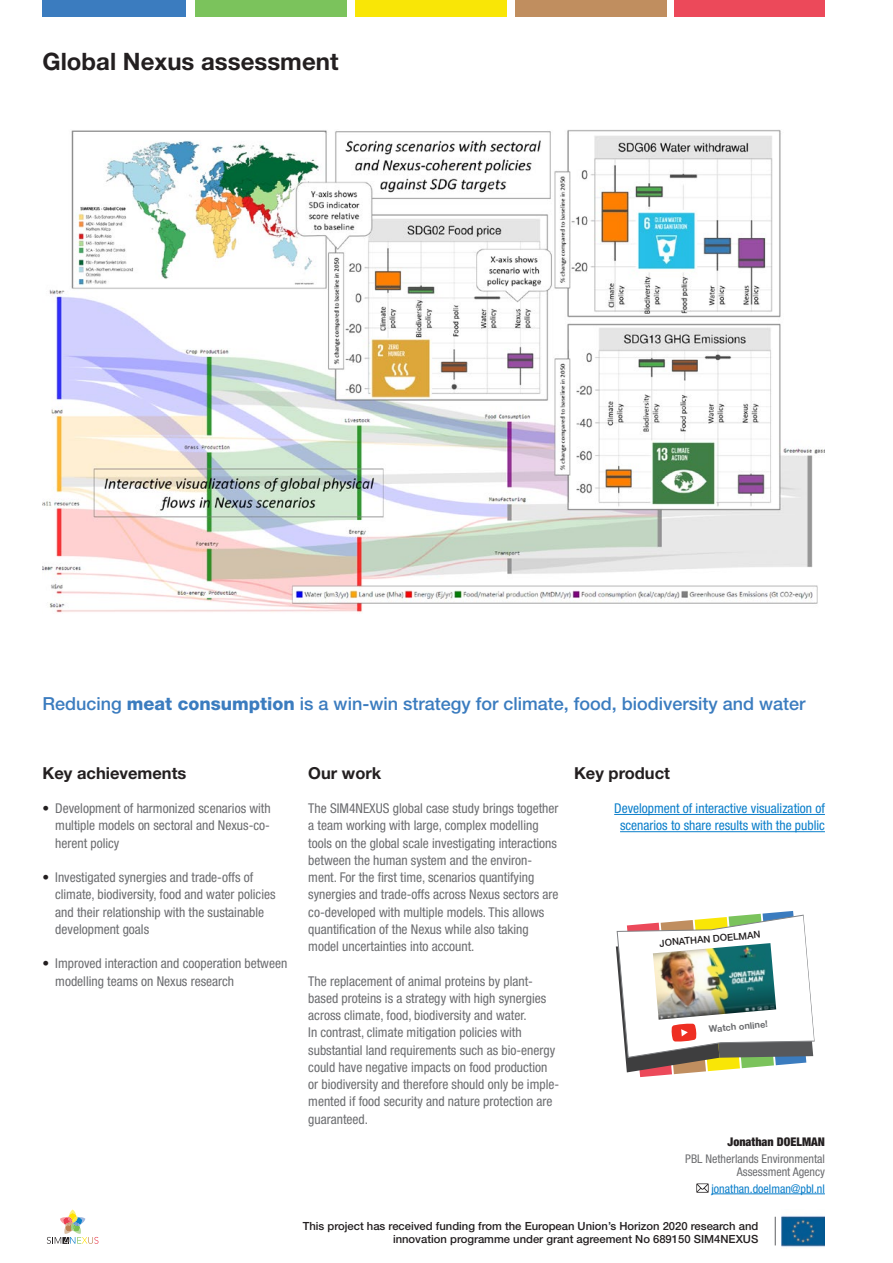
<style>
.page{position:relative;width:893px;height:1263px;background:#fff}
.page>*{position:absolute;margin:0;border:0;box-sizing:border-box;transform-origin:0 0}
.Head{font:700 24px "Helvetica Neue LT Std";color:#231f20}
.Vorspann{font:500 18px "Helvetica Neue LT Std";color:#3b7cbf}
.zwiti{font:700 16.5px "Helvetica Neue LT Std";color:#231f20}
.Fließ{font:condensed 13.5px/17.2px "Helvetica Neue LT Std";color:#6c6d70}
.Fließ_Aufzählungszei{font:condensed 13.5px/17.2px "Helvetica Neue LT Std";color:#0a7eca;text-align:center}
.Institut{font:condensed 12px/12.8px "Helvetica Neue LT Std";color:#6c6d70;text-align:right}
.Kontakt{font:condensed 12px "Helvetica Neue LT Std";color:#0a7eca}
.Zustäniger{font:900 condensed 12px "Helvetica Neue LT Std";color:#231f20}
.t1{font:500 11.25px/12.9px "Helvetica Neue LT Std";color:#231f20;text-align:right}
.Head_button{font:500 9.6px "Helvetica Neue LT Std";color:#231f20}
.Button_sub{font:700 9.15px "Helvetica Neue LT Std";color:#6c6d70}
.s1{font-weight:800}
.s2{color:#231f20}
</style>
<div class="page">
<div style="left:355px;top:0;width:151px;height:17px;background:#f9e606"></div>
<div style="left:195px;top:0;width:151px;height:17px;background:#7bc35c"></div>
<div style="left:675px;top:0;width:150px;height:17px;background:#ec495a"></div>
<div style="left:43px;top:0;width:143px;height:17px;background:#3b7cbf"></div>
<div style="left:515px;top:0;width:151px;height:17px;background:#c08e5f"></div>
<img style="left:781px;top:1215px;width:44px;height:32px">
<svg style="left:775px;top:1217px;width:1px;height:28px"></svg>
<svg style="left:47px;top:1209px;width:51px;height:35px"></svg>
<img style="left:43px;top:129px;width:782px;height:484px">
<hr style="left:711px;top:1193px;width:114px;height:1px;background:#0a7eca">
<svg style="left:696px;top:1183px;width:13px;height:10px"></svg>
<hr style="left:614px;top:814px;width:211px;height:1px;background:#0a7eca">
<hr style="left:620px;top:831px;width:205px;height:1px;background:#0a7eca">
<svg style="left:616px;top:911px;width:199px;height:166px"></svg>
<img style="left:653px;top:943px;width:123px;height:77px">
<p class="Head" style="left:43px;top:47px;width:297px">Global Nexus assessment</p>
<p class="Vorspann" style="left:43px;top:692px;width:764px">Reducing <span class="s1">meat consumption</span> is a win-win strategy for climate, food, biodiversity and water</p>
<p class="zwiti" style="left:43px;top:762px;width:145px">Key achievements</p>
<p class="Fließ" style="left:55px;top:800px;width:217px;text-align:justify;text-indent:-13px"><span class="s2">•</span> Development of harmonized scenarios with multiple models on sectoral and Nexus-co&shy;herent policy</p>
<p class="Fließ" style="left:55px;top:869px;width:222px;text-indent:-13px"><span class="s2">•</span> Investigated synergies and trade-offs of climate, biodiversity, food and water policies and their relationship with the sustainable development goals</p>
<p class="Fließ" style="left:55px;top:955px;width:233px;text-indent:-13px"><span class="s2">•</span> Improved interaction and cooperation between modelling teams on Nexus research</p>
<p class="zwiti" style="left:308px;top:762px;width:75px">Our work</p>
<p class="Fließ" style="left:308px;top:800px;width:252px">The SIM4NEXUS global case study brings together a team working with large, complex modelling tools on the global scale investigating interactions between the human system and the environ&shy;ment. For the first time, scenarios quantifying synergies and trade-offs across Nexus sectors are co-developed with multiple models. This allows quantification of the Nexus while also taking model uncertainties into account.</p>
<p class="Fließ" style="left:308px;top:972px;width:252px">The replacement of animal proteins by plant&shy;based proteins is a strategy with high synergies across climate, food, biodiversity and water.<br>In contrast, climate mitigation policies with substantial land requirements such as bio-energy could have negative impacts on food production or biodiversity and therefore should only be imple&shy;mented if food security and nature protection are guaranteed.</p>
<p class="zwiti" style="left:574px;top:762px;width:97px">Key product</p>
<p class="Fließ_Aufzählungszei" style="left:614px;top:800px;width:212px">Development of interactive visualization of scenarios to share results with the public</p>
<p class="Head_button" style="left:659px;top:937px;width:103px;rotate:-5deg">JONATHAN DOELMAN</p>
<p class="Button_sub" style="left:708px;top:1023px;width:61px;rotate:-5deg">Watch online!</p>
<p class="Zustäniger" style="left:728px;top:1134px;width:99px">Jonathan DOELMAN</p>
<p class="Institut" style="left:685px;top:1152px;width:141px">PBL Netherlands Environmental<br>Assessment Agency</p>
<p class="Kontakt" style="left:711px;top:1181px;width:115px">jonathan.doelman@pbl.nl</p>
<p class="t1" style="left:303px;top:1220px;width:457px">This project has received funding from the European Union’s Horizon 2020 research and innovation programme under grant agreement No 689150 SIM4NEXUS</p>
</div>
